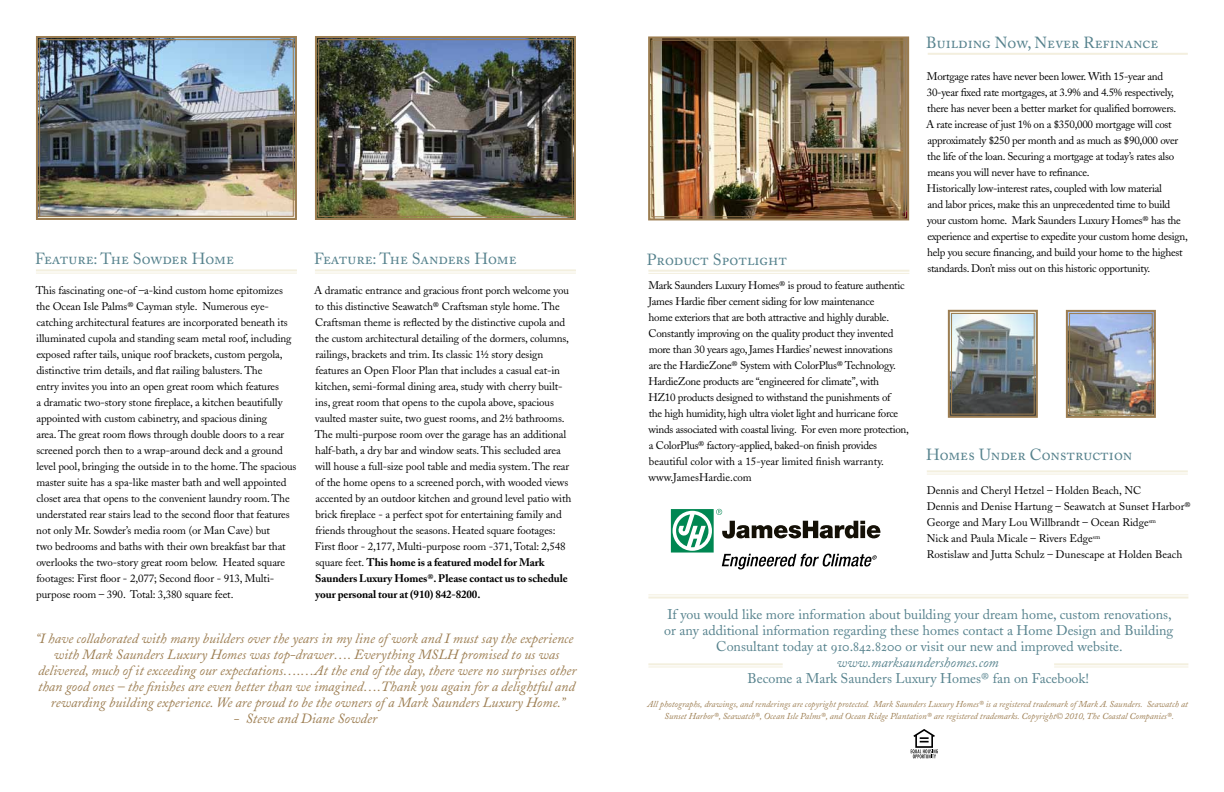
<style>
.page{position:relative;width:1224px;height:792px;background:#fff}
.page>*{position:absolute;margin:0;border:0;box-sizing:border-box;transform-origin:0 0}
.t1{font:16px "Adobe Caslon Regular SC";color:#56828d}
.t2{font:italic 14px/16px "Adobe Caslon";color:#9c7d51;text-align:center}
.t3{font:14px/16px "Adobe Caslon";color:#56828d;text-align:center}
.t4{font:11px/16px "Adobe Caslon";letter-spacing:-.01em;color:#000}
.t5{font:italic 9px/12px "Adobe Caslon";color:#9c7d51;text-align:center}
.s1{font-weight:700}
.s2{font-family:"Adobe Caslon Regular SC"}
.s3{font-style:italic}
</style>
<div class="page">
<hr style="left:927px;top:470px;width:261px;height:2px;background:#f3efde">
<hr style="left:927px;top:474px;width:261px;height:1px;background:#f3efde">
<hr style="left:648px;top:270px;width:261px;height:2px;background:#f3efde">
<hr style="left:648px;top:273px;width:261px;height:1px;background:#f3efde">
<hr style="left:928px;top:53px;width:260px;height:2px;background:#f3efde">
<svg style="left:947px;top:309px;width:91px;height:109px;background:#7f8584"></svg>
<div style="left:951px;top:313px;width:84px;height:101px;border:1px solid #9c7d51"></div>
<hr style="left:1054px;top:663px;width:134px;height:2px;background:#f3efde">
<hr style="left:1054px;top:667px;width:134px;height:1px;background:#f3efde">
<hr style="left:648px;top:663px;width:135px;height:2px;background:#f3efde">
<hr style="left:648px;top:667px;width:135px;height:1px;background:#f3efde">
<hr style="left:648px;top:597px;width:540px;height:2px;background:#f3efde">
<hr style="left:648px;top:595px;width:540px;height:1px;background:#f3efde">
<svg style="left:911px;top:729px;width:27px;height:29px"></svg>
<img style="left:648px;top:36px;width:262px;height:185px">
<div style="left:651px;top:40px;width:255px;height:177px;border:1px solid #9c7d51"></div>
<svg style="left:671px;top:509px;width:209px;height:60px"></svg>
<img style="left:1065px;top:309px;width:91px;height:109px">
<div style="left:1069px;top:313px;width:84px;height:102px;border:1px solid #9c7d51"></div>
<img style="left:36px;top:36px;width:261px;height:184px">
<div style="left:39px;top:39px;width:255px;height:178px;border:1px solid #9c7d51"></div>
<img style="left:315px;top:36px;width:261px;height:184px">
<div style="left:318px;top:39px;width:255px;height:178px;border:1px solid #9c7d51"></div>
<hr style="left:36px;top:269px;width:261px;height:2px;background:#f3efde">
<hr style="left:36px;top:273px;width:261px;height:1px;background:#f3efde">
<hr style="left:315px;top:269px;width:261px;height:2px;background:#f3efde">
<hr style="left:315px;top:273px;width:261px;height:1px;background:#f3efde">
<h1 class="t1" style="left:35px;top:250px;width:200px">Feature: The Sowder Home</h1>
<h1 class="t1" style="left:314px;top:250px;width:204px">Feature: The Sanders Home</h1>
<p class="t4" style="left:314px;top:282px;width:259px">A dramatic entrance and gracious front porch welcome you to this distinctive Seawatch® Craftsman style home. The Craftsman theme is reflected by the distinctive cupola and the custom architectural detailing of the dormers, columns, railings, brackets and trim. Its classic 1½ story design features an Open Floor Plan that includes a casual eat-in kitchen, semi-formal dining area, study with cherry built&shy;ins, great room that opens to the cupola above, spacious vaulted master suite, two guest rooms, and 2½ bathrooms.<br>The multi-purpose room over the garage has an additional half-bath, a dry bar and window seats. This secluded area will house a full-size pool table and media system. The rear of the home opens to a screened porch, with wooded views accented by an outdoor kitchen and ground level patio with brick fireplace - a perfect spot for entertaining family and friends throughout the seasons. Heated square footages:<br>First floor - 2,177, Multi-purpose room -371, Total: 2,548 square feet. <span class="s1">This home is a featured model for Mark Saunders Luxury Homes®. Please contact us to schedule your personal tour at (910) 842-8200.</span></p>
<p class="t2" style="left:35px;top:631px;width:542px">“I have collaborated with many builders over the years in my line of work and I must say the experience with Mark Saunders Luxury Homes was top-drawer…. Everything MSLH promised to us was delivered, much of it exceeding our expectations….…At the end of the day, there were no surprises other than good ones – the finishes are even better than we imagined….Thank you again for a delightful and rewarding building experience. We are proud to be the owners of a Mark Saunders Luxury Home.”</p>
<p class="t2" style="left:234px;top:711px;width:145px">- Steve and Diane Sowder</p>
<p class="t4" style="left:36px;top:282px;width:262px">This fascinating one-of –a-kind custom home epitomizes the Ocean Isle Palms® Cayman style. Numerous eye&shy;catching architectural features are incorporated beneath its illuminated cupola and standing seam metal roof, including exposed rafter tails, unique roof brackets, custom pergola, distinctive trim details, and flat railing balusters. The<br>entry invites you into an open great room which features<br>a dramatic two-story stone fireplace, a kitchen beautifully appointed with custom cabinetry, and spacious dining<br>area. The great room flows through double doors to a rear screened porch then to a wrap-around deck and a ground level pool, bringing the outside in to the home. The spacious master suite has a spa-like master bath and well appointed closet area that opens to the convenient laundry room. The understated rear stairs lead to the second floor that features not only Mr. Sowder’s media room (or Man Cave) but<br>two bedrooms and baths with their own breakfast bar that overlooks the two-story great room below. Heated square footages: First floor - 2,077; Second floor - 913, Multi&shy;purpose room – 390. Total: 3,380 square feet.</p>
<h1 class="t1" style="left:647px;top:250px;width:142px">Product Spotlight</h1>
<p class="t4" style="left:648px;top:277px;width:262px">Mark Saunders Luxury Homes® is proud to feature authentic James Hardie fiber cement siding for low maintenance<br>home exteriors that are both attractive and highly durable.<br>Constantly improving on the quality product they invented more than 30 years ago, James Hardies’ newest innovations<br>are the HardieZone® System with ColorPlus® Technology.<br>HardieZone products are “engineered for climate”, with HZ10 products designed to withstand the punishments of<br>the high humidity, high ultra violet light and hurricane force winds associated with coastal living. For even more protection, a ColorPlus® factory-applied, baked-on finish provides beautiful color with a 15-year limited finish warranty. www.JamesHardie.com</p>
<h1 class="t1" style="left:926px;top:33px;width:234px">Building Now, Never Refinance</h1>
<p class="t4" style="left:926px;top:68px;width:263px">Mortgage rates have never been lower. With 15-year and 30-year fixed rate mortgages, at 3.9% and 4.5% respectively, there has never been a better market for qualified borrowers.<br>A rate increase of just 1% on a $350,000 mortgage will cost approximately $250 per month and as much as $90,000 over the life of the loan. Securing a mortgage at today’s rates also means you will never have to refinance.<br>Historically low-interest rates, coupled with low material<br>and labor prices, make this an unprecedented time to build your custom home. Mark Saunders Luxury Homes® has the experience and expertise to expedite your custom home design, help you secure financing, and build your home to the highest standards. Don’t miss out on this historic opportunity.</p>
<h1 class="t1" style="left:926px;top:446px;width:208px">Homes Under Construction</h1>
<p class="t4" style="left:927px;top:483px;width:265px">Dennis and Cheryl Hetzel – Holden Beach, NC<br>Dennis and Denise Hartung – Seawatch at Sunset Harbor® George and Mary Lou Willbrandt – Ocean Ridge<sup>sm<br></sup>Nick and Paula Micale – Rivers Edge<sup>sm<br></sup>Rostislaw and Jutta Schulz – Dunescape at Holden Beach</p>
<p class="t3" style="left:664px;top:607px;width:511px">If you would like more information about building your dream home, custom renovations, or any additional information regarding these homes contact a Home Design and Building Consultant today at <span class="s2">910.842.8200</span> or visit our new and improved website. <span class="s3">www.marksaundershomes.com</span></p>
<p class="t3" style="left:747px;top:671px;width:343px">Become a Mark Saunders Luxury Homes® fan on Facebook!</p>
<p class="t5" style="left:648px;top:699px;width:542px">All photographs, drawings, and renderings are copyright protected. Mark Saunders Luxury Homes® is a registered trademark of Mark A. Saunders. Seawatch at<br>Sunset Harbor®, Seawatch®, Ocean Isle Palms®, and Ocean Ridge Plantation® are registered trademarks. Copyright© 2010, The Coastal Companies®.</p>
</div>
